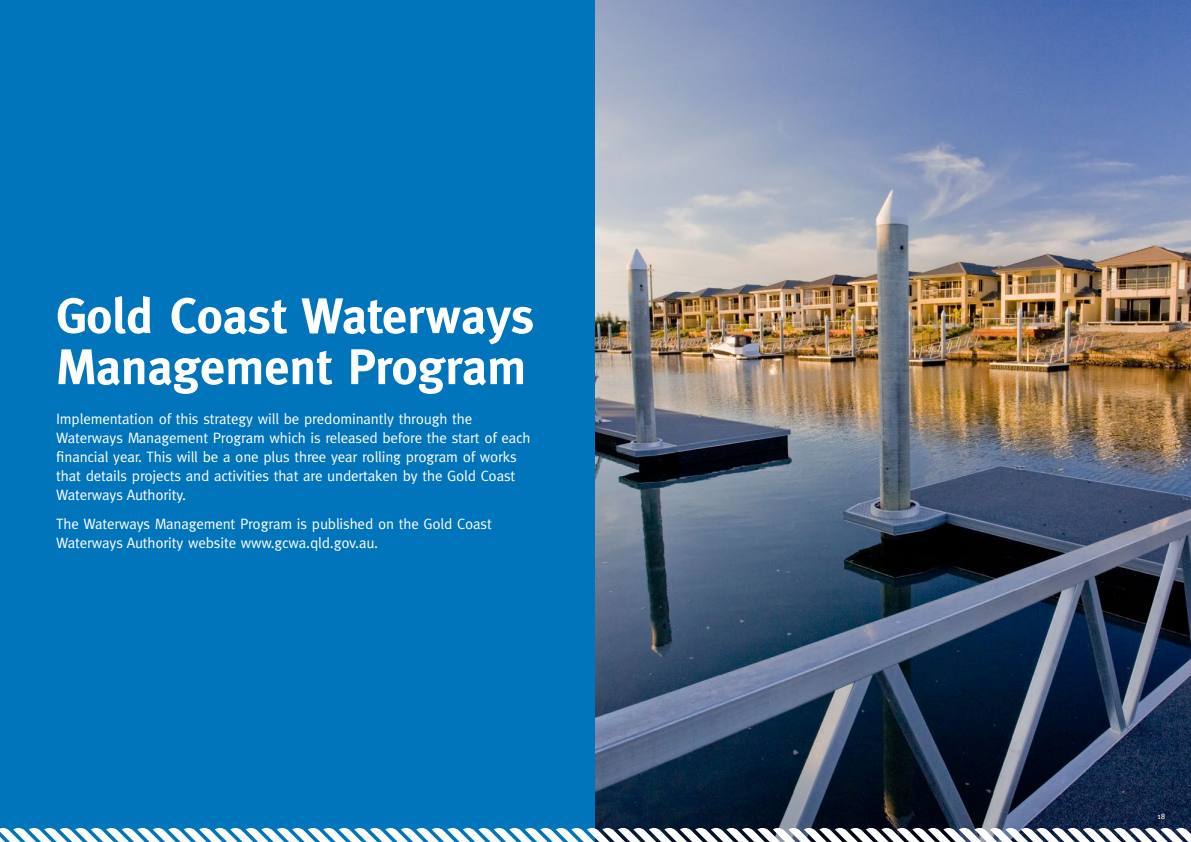
<style>
.page{position:relative;width:1191px;height:842px;background:#0075bc}
.page>*{position:absolute;margin:0;border:0;box-sizing:border-box;transform-origin:0 0}
.t1{font:700 50px/51px "Meta";color:#fff}
.t2{font:15px/19px "Meta";letter-spacing:-.01em;color:#fff}
.t3{font:8px "Meta";color:#fff}
</style>
<div class="page">
<img style="left:595px;top:0;width:596px;height:828px">
<svg style="left:0;top:828px;width:1191px;height:14px;background:#aac0d1"></svg>
<h1 class="t1" style="left:56px;top:290px;width:479px">Gold Coast Waterways<br>Management Program</h1>
<p class="t2" style="left:56px;top:409px;width:476px">Implementation of this strategy will be predominantly through the Waterways Management Program which is released before the start of each financial year. This will be a one plus three year rolling program of works that details projects and activities that are undertaken by the Gold Coast Waterways Authority.</p>
<p class="t2" style="left:56px;top:514px;width:437px">The Waterways Management Program is published on the Gold Coast<br>Waterways Authority website www.gcwa.qld.gov.au.</p>
<p class="t3" style="left:1157px;top:811px;width:9px">18</p>
</div>
